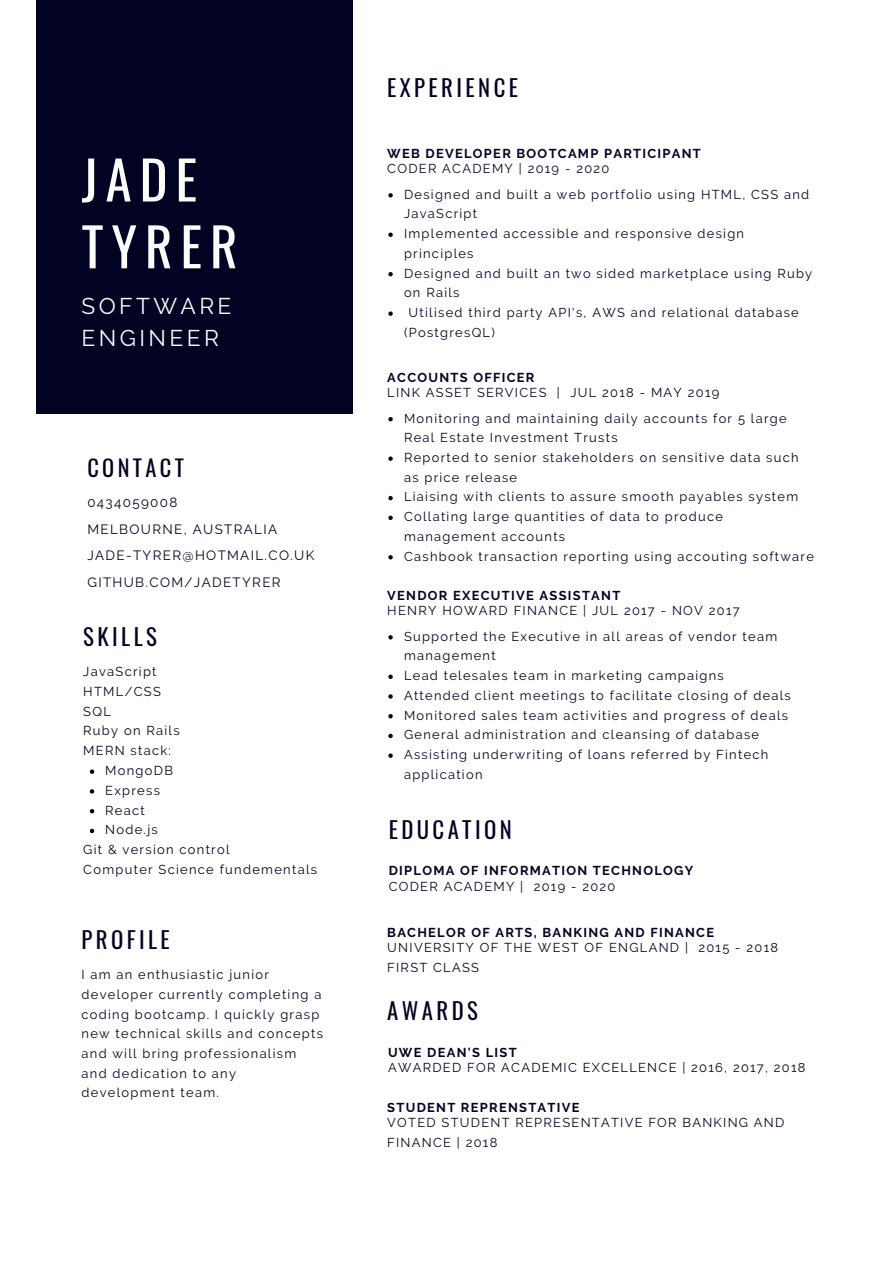
<style>
.page{position:relative;width:894px;height:1264px;background:#fff}
.page>*{position:absolute;margin:0;border:0;box-sizing:border-box;transform-origin:0 0}
.t1{font:53.1px/66.8px "Oswald";letter-spacing:.15em;color:#fcfcfc}
.t2{font:22.8px "Oswald";letter-spacing:.15em;color:#020323}
.t3{font:22.65px "Oswald";letter-spacing:.15em;color:#020323}
.t4{font:22.65px/31.8px "Raleway";letter-spacing:.15em;color:#fcfcfc}
.t5{font:22.35px "Oswald";letter-spacing:.15em;color:#020323}
.t6{font:13.35px/26.5px "Raleway";letter-spacing:.1em;color:#020323}
.t7{font:12.9px/19.6px "Raleway";letter-spacing:.1em;color:#020323}
.t8{font:700 12.9px "Raleway";letter-spacing:.1em;color:#020323}
</style>
<div class="page">
<div style="left:37px;top:0;width:315px;height:413px;background:#020323"></div>
<svg style="left:90px;top:769px;width:4px;height:4px"></svg>
<svg style="left:90px;top:789px;width:4px;height:4px"></svg>
<svg style="left:90px;top:809px;width:4px;height:4px"></svg>
<svg style="left:90px;top:828px;width:4px;height:5px"></svg>
<svg style="left:388px;top:417px;width:4px;height:4px"></svg>
<svg style="left:388px;top:456px;width:4px;height:5px"></svg>
<svg style="left:388px;top:496px;width:4px;height:4px"></svg>
<svg style="left:388px;top:515px;width:4px;height:5px"></svg>
<svg style="left:388px;top:555px;width:4px;height:4px"></svg>
<svg style="left:388px;top:635px;width:4px;height:4px"></svg>
<svg style="left:388px;top:674px;width:4px;height:5px"></svg>
<svg style="left:388px;top:694px;width:4px;height:4px"></svg>
<svg style="left:388px;top:714px;width:4px;height:4px"></svg>
<svg style="left:388px;top:733px;width:4px;height:5px"></svg>
<svg style="left:388px;top:753px;width:4px;height:4px"></svg>
<svg style="left:388px;top:193px;width:4px;height:4px"></svg>
<svg style="left:388px;top:232px;width:4px;height:5px"></svg>
<svg style="left:388px;top:272px;width:4px;height:4px"></svg>
<svg style="left:388px;top:311px;width:4px;height:5px"></svg>
<h1 class="t1" style="left:82px;top:144px;width:157px">JADE<br>TYRER</h1>
<h3 class="t4" style="left:82px;top:290px;width:151px">SOFTWARE<br>ENGINEER</h3>
<h3 class="t5" style="left:87px;top:450px;width:98px">CONTACT</h3>
<p class="t6" style="left:87px;top:489px;width:228px">0434059008<br>MELBOURNE, AUSTRALIA<br>JADE-TYRER@HOTMAIL.CO.UK<br>GITHUB.COM/JADETYRER</p>
<h2 class="t2" style="left:83px;top:619px;width:75px">SKILLS</h2>
<p class="t7" style="left:83px;top:661px;width:98px">JavaScript<br>HTML/CSS<br>SQL<br>Ruby on Rails<br>MERN stack:</p>
<p class="t7" style="left:105px;top:760px;width:69px">MongoDB<br>Express<br>React<br>Node.js</p>
<p class="t7" style="left:83px;top:839px;width:235px">Git &amp; version control<br>Computer Science fundementals</p>
<h3 class="t3" style="left:82px;top:922px;width:90px">PROFILE</h3>
<p class="t7" style="left:82px;top:964px;width:243px">I am an enthusiastic junior developer currently completing a coding bootcamp. I quickly grasp new technical skills and concepts and will bring professionalism and dedication to any development team.</p>
<h3 class="t3" style="left:387px;top:70px;width:132px">EXPERIENCE</h3>
<p class="t8" style="left:387px;top:146px;width:315px">WEB DEVELOPER BOOTCAMP PARTICIPANT</p>
<p class="t7" style="left:404px;top:156px;width:406px;line-height:25.5px;text-indent:-17px">CODER ACADEMY | 2019 - 2020<br>Designed and built a web portfolio using HTML, CSS and</p>
<p class="t7" style="left:404px;top:204px;width:75px">JavaScript</p>
<p class="t7" style="left:404px;top:224px;width:341px">Implemented accessible and responsive design</p>
<p class="t7" style="left:404px;top:243px;width:71px">principles</p>
<p class="t7" style="left:404px;top:263px;width:409px">Designed and built an two sided marketplace using Ruby</p>
<p class="t7" style="left:404px;top:283px;width:57px">on Rails</p>
<p class="t7" style="left:408px;top:302px;width:391px">Utilised third party API's, AWS and relational database</p>
<p class="t7" style="left:404px;top:322px;width:92px">(PostgresQL)</p>
<p class="t8" style="left:387px;top:369px;width:149px">ACCOUNTS OFFICER</p>
<p class="t7" style="left:404px;top:379px;width:384px;line-height:25.5px;text-indent:-17px">LINK ASSET SERVICES | JUL 2018 - MAY 2019<br>Monitoring and maintaining daily accounts for 5 large</p>
<p class="t7" style="left:404px;top:428px;width:411px">Real Estate Investment Trusts<br>Reported to senior stakeholders on sensitive data such as price release<br>Liaising with clients to assure smooth payables system Collating large quantities of data to produce management accounts<br>Cashbook transaction reporting using accouting software</p>
<p class="t8" style="left:387px;top:587px;width:234px">VENDOR EXECUTIVE ASSISTANT</p>
<p class="t7" style="left:404px;top:597px;width:374px;line-height:25.5px;text-indent:-17px">HENRY HOWARD FINANCE | JUL 2017 - NOV 2017<br>Supported the Executive in all areas of vendor team</p>
<p class="t7" style="left:404px;top:646px;width:388px">management<br>Lead telesales team in marketing campaigns Attended client meetings to facilitate closing of deals Monitored sales team activities and progress of deals General administration and cleansing of database Assisting underwriting of loans referred by Fintech application</p>
<h3 class="t3" style="left:388px;top:812px;width:124px">EDUCATION</h3>
<p class="t8" style="left:388px;top:863px;width:306px">DIPLOMA OF INFORMATION TECHNOLOGY</p>
<p class="t7" style="left:388px;top:876px;width:228px">CODER ACADEMY | 2019 - 2020</p>
<p class="t8" style="left:387px;top:924px;width:328px">BACHELOR OF ARTS, BANKING AND FINANCE</p>
<p class="t7" style="left:387px;top:937px;width:392px">UNIVERSITY OF THE WEST OF ENGLAND | 2015 - 2018<br>FIRST CLASS</p>
<h3 class="t3" style="left:387px;top:993px;width:92px">AWARDS</h3>
<p class="t8" style="left:388px;top:1045px;width:130px">UWE DEAN'S LIST</p>
<p class="t7" style="left:388px;top:1058px;width:419px">AWARDED FOR ACADEMIC EXCELLENCE | 2016, 2017, 2018</p>
<p class="t8" style="left:387px;top:1099px;width:194px">STUDENT REPRENSTATIVE</p>
<p class="t7" style="left:387px;top:1112px;width:398px">VOTED STUDENT REPRESENTATIVE FOR BANKING AND<br>FINANCE | 2018</p>
</div>
